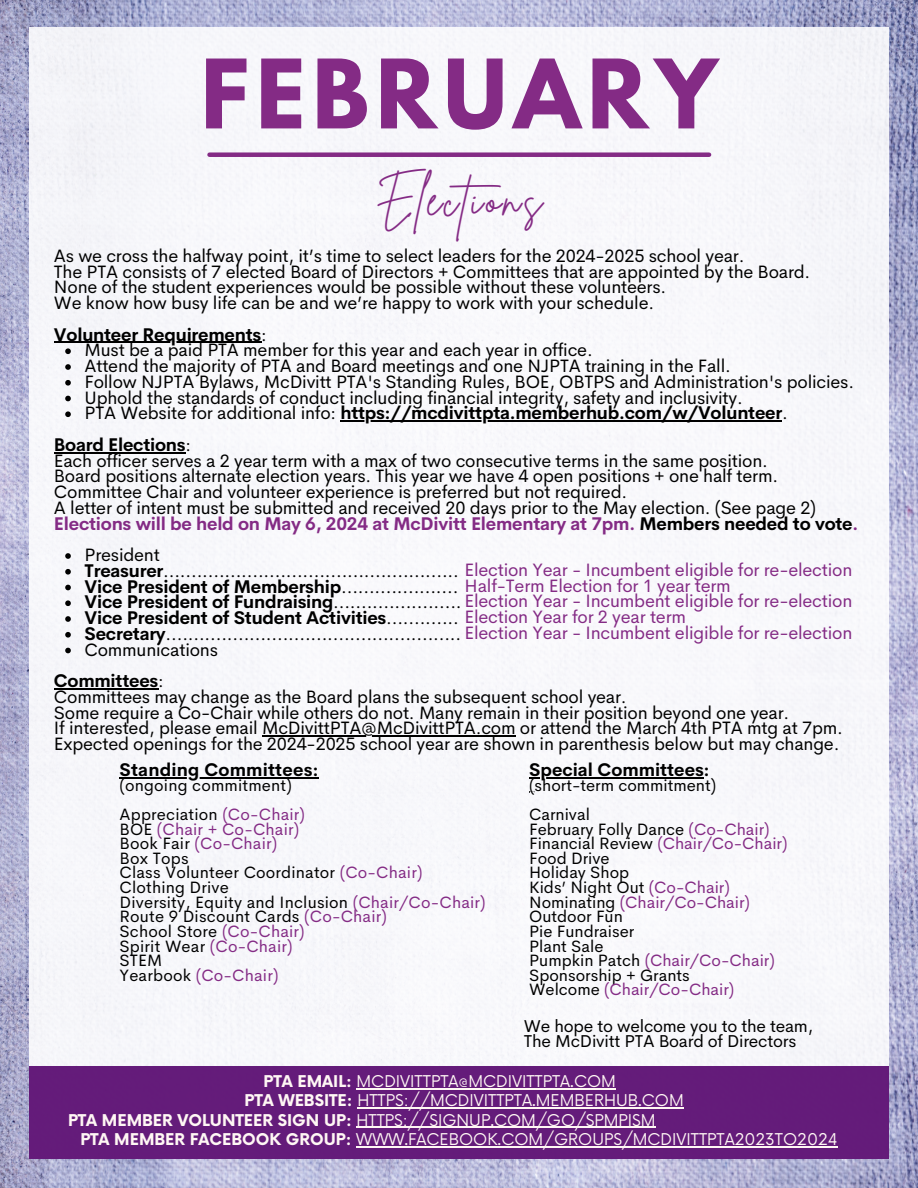
<style>
.page{position:relative;width:918px;height:1188px;background:#fff}
.page>*{position:absolute;margin:0;border:0;box-sizing:border-box;transform-origin:0 0}
.t1{font:700 84.75px "League Spartan";letter-spacing:.085em;color:#842b85}
.t2{font:45.9px "Brittany Signature";letter-spacing:.07em;color:#842b85}
.t3{font:18px/15.8px "Cerebri Sans";letter-spacing:-.01em;color:#000}
.t4{font:700 18px "Cerebri Sans";letter-spacing:-.01em;color:#000}
.t5{font:18px "Cerebri Sans";letter-spacing:-.01em;color:#842b85}
.t6{font:700 18px "Cerebri Sans";letter-spacing:.01em;color:#000}
.t7{font:17.25px/14.7px "Cerebri Sans";letter-spacing:-.01em;color:#000}
.t8{font:16.5px/14.7px "Cerebri Sans";letter-spacing:.01em;color:#000}
.t9{font:15.9px "Now";color:#fff7f4}
.s1{font-weight:400}
.s2{font-weight:700;color:#842b85}
.s3{font-weight:700}
.s4{color:#842b85}
.s5{font-weight:700;color:#000}
.s6{color:#000}
.s7{font-weight:400;color:#842b85}
</style>
<div class="page">
<img style="left:0;top:0;width:918px;height:1188px">
<div style="left:29px;top:28px;width:860px;height:1131px;background:#f7f8fb"></div>
<hr style="left:54px;top:342px;width:207px;height:1px;background:#000">
<svg style="left:65px;top:348px;width:6px;height:6px"></svg>
<svg style="left:65px;top:364px;width:6px;height:6px"></svg>
<svg style="left:65px;top:380px;width:6px;height:6px"></svg>
<svg style="left:65px;top:396px;width:6px;height:5px"></svg>
<svg style="left:65px;top:411px;width:6px;height:6px"></svg>
<hr style="left:340px;top:420px;width:442px;height:2px;background:#000">
<hr style="left:54px;top:452px;width:132px;height:1px;background:#000">
<svg style="left:65px;top:553px;width:6px;height:6px"></svg>
<svg style="left:65px;top:569px;width:6px;height:6px"></svg>
<svg style="left:65px;top:585px;width:6px;height:5px"></svg>
<svg style="left:65px;top:600px;width:6px;height:6px"></svg>
<svg style="left:65px;top:616px;width:6px;height:6px"></svg>
<svg style="left:65px;top:632px;width:6px;height:6px"></svg>
<svg style="left:65px;top:648px;width:6px;height:5px"></svg>
<hr style="left:54px;top:688px;width:104px;height:1px;background:#000">
<hr style="left:262px;top:735px;width:253px;height:2px;background:#000">
<div style="left:29px;top:1066px;width:860px;height:93px;background:#641c7a"></div>
<div style="left:210px;top:152px;width:499px;height:5px;background:#842b85"></div>
<hr style="left:357px;top:1107px;width:327px;height:2px;background:#fff7f4">
<hr style="left:357px;top:1088px;width:259px;height:1px;background:#fff7f4">
<hr style="left:356px;top:1147px;width:482px;height:1px;background:#fff7f4">
<hr style="left:357px;top:1127px;width:299px;height:1px;background:#fff7f4">
<hr style="left:529px;top:777px;width:175px;height:1px;background:#000">
<hr style="left:120px;top:777px;width:199px;height:1px;background:#000">
<h3 class="t1" style="left:201px;top:52px;width:518px">FEBRUARY</h3>
<h3 class="t2" style="left:376px;top:169px;width:168px">Elections</h3>
<h1 class="t3" style="left:54px;top:248px;width:758px">As we cross the halfway point, it’s time to select leaders for the 2024-2025 school year.<br>The PTA consists of 7 elected Board of Directors + Committees that are appointed by the Board.<br>None of the student experiences would be possible without these volunteers.<br>We know how busy life can be and we’re happy to work with your schedule.</h1>
<h2 class="t4" style="left:54px;top:323px;width:214px">Volunteer Requirements<span class="s1">:</span></h2>
<h3 class="t3" style="left:85px;top:342px;width:510px">Must be a paid PTA member for this year and each year in office.</h3>
<h3 class="t3" style="left:85px;top:358px;width:648px">Attend the majority of PTA and Board meetings and one NJPTA training in the Fall.</h3>
<p class="t3" style="left:85px;top:374px;width:771px">Follow NJPTA Bylaws, McDivitt PTA's Standing Rules, BOE, OBTPS and Administration's policies.</p>
<p class="t3" style="left:85px;top:389px;width:660px">Uphold the standards of conduct including financial integrity, safety and inclusivity.</p>
<p class="t4" style="left:85px;top:401px;width:705px"><span class="s1">PTA Website for additional info:</span> https://mcdivittpta.memberhub.com/w/Volunteer<span class="s1">.</span></p>
<p class="t4" style="left:54px;top:433px;width:139px">Board Elections<span class="s1">:</span></p>
<p class="t3" style="left:54px;top:452px;width:806px">Each officer serves a 2 year term with a max of two consecutive terms in the same position.<br>Board positions alternate election years. This year we have 4 open positions + one half term.<br>Committee Chair and volunteer experience is preferred but not required.<br>A letter of intent must be submitted and received 20 days prior to the May election. (See page 2)<br><span class="s2">Elections will be held on May 6, 2024 at McDivitt Elementary at 7pm.</span> <span class="s3">Members needed to vote</span><span class="s2">.</span></p>
<p class="t3" style="left:85px;top:547px;width:77px">President</p>
<h3 class="t3" style="left:85px;top:563px;width:769px"><span class="s3">Treasurer</span>..................................................... <span class="s4">Election Year - Incumbent eligible for re-election</span></h3>
<p class="t5" style="left:85px;top:574px;width:648px"><span class="s5">Vice President of Membership</span><span class="s6">.....................</span> Half-Term Election for 1 year term</p>
<p class="t5" style="left:85px;top:589px;width:769px"><span class="s5">Vice President of Fundraising</span><span class="s6">.......................</span> Election Year - Incumbent eligible for re-election</p>
<p class="t4" style="left:85px;top:606px;width:603px">Vice President of Student Activities<span class="s1">.............</span> <span class="s7">Election Year for 2 year term</span></p>
<p class="t3" style="left:85px;top:626px;width:769px"><span class="s3">Secretary</span>..................................................... <span class="s4">Election Year - Incumbent eligible for re-election</span></p>
<p class="t3" style="left:85px;top:641px;width:135px">Communications</p>
<p class="t3" style="left:54px;top:673px;width:790px"><span class="s3">Committees</span>:<br>Committees may change as the Board plans the subsequent school year.<br>Some require a Co-Chair while others do not. Many remain in their position beyond one year.<br>If interested, please email McDivittPTA@McDivittPTA.com or attend the March 4th PTA mtg at 7pm.</p>
<h3 class="t3" style="left:54px;top:736px;width:787px">Expected openings for the 2024-2025 school year are shown in parenthesis below but may change.</h3>
<p class="t6" style="left:120px;top:758px;width:200px">Standing Committees:</p>
<p class="t8" style="left:120px;top:770px;width:187px;line-height:29.2px">(ongoing commitment)<br>Appreciation <span class="s4">(Co-Chair)</span></p>
<p class="t8" style="left:120px;top:821px;width:368px">BOE <span class="s4">(Chair + Co-Chair)<br></span>Book Fair <span class="s4">(Co-Chair)<br></span>Box Tops<br>Class Volunteer Coordinator <span class="s4">(Co-Chair)<br></span>Clothing Drive<br>Diversity, Equity and Inclusion <span class="s4">(Chair/Co-Chair)<br></span>Route 9 Discount Cards <span class="s4">(Co-Chair)<br></span>School Store <span class="s4">(Co-Chair)<br></span>Spirit Wear <span class="s4">(Co-Chair)<br></span>STEM<br>Yearbook <span class="s4">(Co-Chair)</span></p>
<p class="t4" style="left:529px;top:758px;width:182px">Special Committees:</p>
<p class="t8" style="left:529px;top:770px;width:188px;line-height:29.2px">(short-term commitment)<br>Carnival</p>
<p class="t8" style="left:529px;top:821px;width:260px">February Folly Dance <span class="s4">(Co-Chair)<br></span>Financial Review <span class="s4">(Chair/Co-Chair)<br></span>Food Drive<br>Holiday Shop<br>Kids’ Night Out <span class="s4">(Co-Chair)<br></span>Nominating <span class="s4">(Chair/Co-Chair)<br></span>Outdoor Fun<br>Pie Fundraiser<br>Plant Sale<br>Pumpkin Patch <span class="s4">(Chair/Co-Chair)<br></span>Sponsorship + Grants<br>Welcome <span class="s4">(Chair/Co-Chair)</span></p>
<h3 class="t7" style="left:524px;top:1019px;width:291px">We hope to welcome you to the team,<br>The McDivitt PTA Board of Directors</h3>
<h3 class="t9" style="left:264px;top:1072px;width:354px"><span class="s3">PTA EMAIL:</span> MCDIVITTPTA@MCDIVITTPTA.COM</h3>
<h3 class="t9" style="left:245px;top:1092px;width:441px"><span class="s3">PTA WEBSITE:</span> HTTPS://MCDIVITTPTA.MEMBERHUB.COM</h3>
<p class="t9" style="left:68px;top:1111px;width:589px"><span class="s3">PTA MEMBER VOLUNTEER SIGN UP:</span> HTTPS://SIGNUP.COM/GO/SPMPISM</p>
<h3 class="t9" style="left:80px;top:1131px;width:759px"><span class="s3">PTA MEMBER FACEBOOK GROUP:</span> WWW.FACEBOOK.COM/GROUPS/MCDIVITTPTA2023TO2024</h3>
</div>
